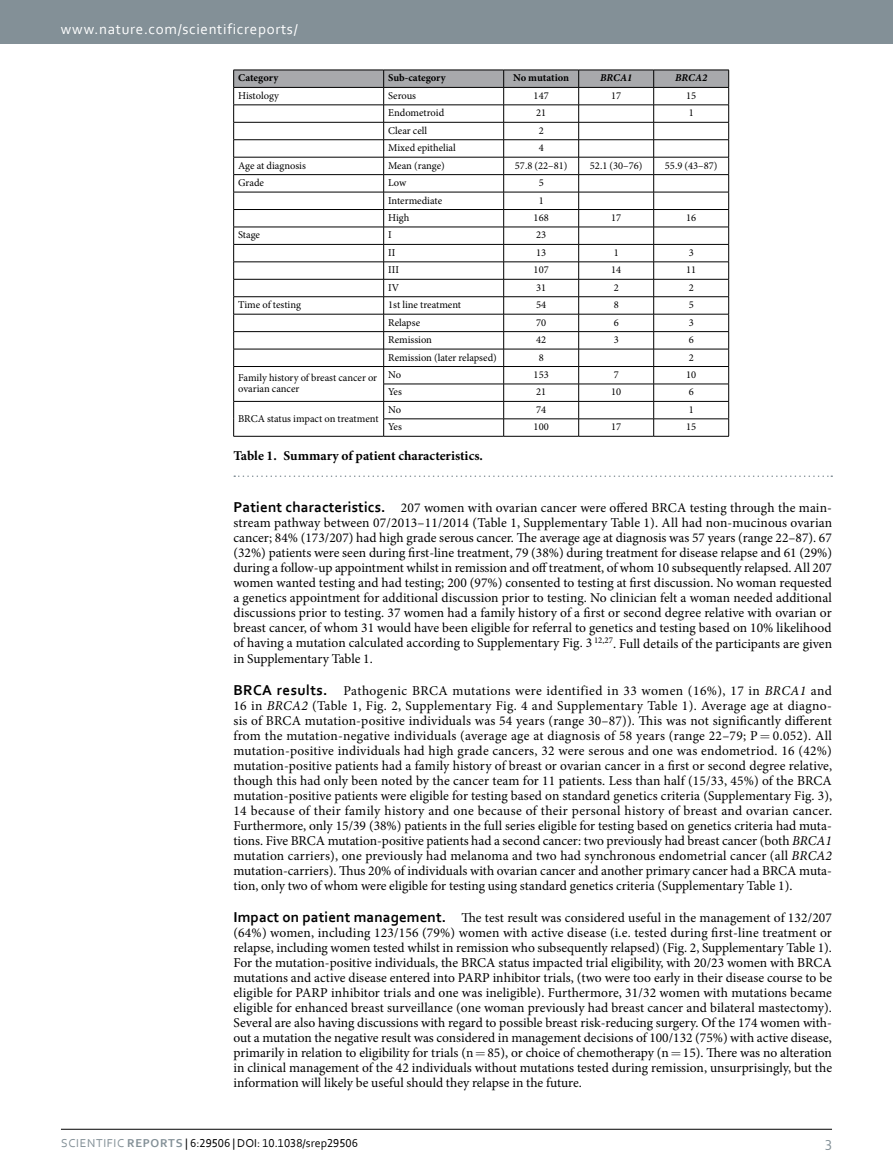
<style>
.page{position:relative;width:893px;height:1174px;background:#fff}
.page>*{position:absolute;margin:0;border:0;box-sizing:border-box;transform-origin:0 0}
.t1{font:15px "Bggrdx Corbel";letter-spacing:.045em;color:#fff}
.t2{font:15px "Gmyghm Corbel";color:#839097}
.t3{font:13.5px/15px "Kpjnlw Minion Pro";color:#000;text-align:justify}
.t4{font:700 13.5px "Ycxpts Minion Pro";color:#000}
.t5{font:12px "Xpdpbh Vdlcvp Spwrkr Rqtqyf Hlwbvt Wvdfjn Corbel";color:#000}
.t6{font:10.5px/11.2px "Kpjnlw Minion Pro";color:#000}
.t7{font:700 10.5px "Ycxpts Minion Pro";letter-spacing:-.005em;color:#000}
.t8{font:italic 700 10.5px "Jnhwjb Minion Pro";color:#000}
.s1{font-family:"Fkqtjk Corbel";font-weight:700;font-size:15px}
.s2{font-family:"Dpwwpp Minion Pro";font-style:italic}
.s3{font-family:"Qlttpk Corbel";color:#839097}
.s4{font-family:"Qdgdkh Corbel";font-weight:700;color:#839097}
</style>
<div class="page">
<div style="left:0;top:0;width:893px;height:43px;background:#839097"></div>
<hr style="left:61px;top:1129px;width:771px;height:1px;background:#000">
<svg style="left:234px;top:475px;width:598px;height:2px"></svg>
<hr style="left:384px;top:436px;width:120px;height:1px;background:#000">
<hr style="left:504px;top:436px;width:75px;height:1px;background:#000">
<hr style="left:579px;top:436px;width:75px;height:1px;background:#000">
<hr style="left:654px;top:436px;width:75px;height:1px;background:#000">
<svg style="left:233px;top:70px;width:496px;height:366px"></svg>
<hr style="left:233px;top:436px;width:151px;height:1px;background:#000">
<p class="t1" style="left:61px;top:19px;width:238px">www.nature.com/scientificreports/</p>
<p class="t7" style="left:238px;top:71px;width:42px">Category</p>
<p class="t7" style="left:388px;top:71px;width:59px">Sub-category</p>
<p class="t7" style="left:513px;top:71px;width:57px">No mutation</p>
<p class="t8" style="left:600px;top:71px;width:34px">BRCA1</p>
<p class="t8" style="left:675px;top:71px;width:34px">BRCA2</p>
<p class="t6" style="left:238px;top:90px;width:42px">Histology</p>
<p class="t6" style="left:388px;top:90px;width:29px">Serous</p>
<p class="t6" style="left:534px;top:90px;width:17px">147</p>
<p class="t6" style="left:611px;top:90px;width:12px">17</p>
<p class="t6" style="left:686px;top:90px;width:12px">15</p>
<p class="t6" style="left:388px;top:107px;width:58px">Endometroid</p>
<p class="t6" style="left:536px;top:107px;width:12px">21</p>
<p class="t6" style="left:689px;top:107px;width:7px">1</p>
<p class="t6" style="left:388px;top:125px;width:40px">Clear cell</p>
<p class="t6" style="left:539px;top:125px;width:7px">2</p>
<p class="t6" style="left:388px;top:142px;width:69px">Mixed epithelial</p>
<p class="t6" style="left:539px;top:142px;width:7px">4</p>
<p class="t6" style="left:238px;top:160px;width:69px">Age at diagnosis</p>
<p class="t6" style="left:388px;top:160px;width:58px">Mean (range)</p>
<p class="t6" style="left:515px;top:160px;width:54px">57.8 (22–81)</p>
<p class="t6" style="left:590px;top:160px;width:54px">52.1 (30–76)</p>
<p class="t6" style="left:665px;top:160px;width:54px">55.9 (43–87)</p>
<p class="t6" style="left:238px;top:177px;width:27px">Grade</p>
<p class="t6" style="left:388px;top:177px;width:20px">Low</p>
<p class="t6" style="left:539px;top:177px;width:7px">5</p>
<p class="t6" style="left:388px;top:195px;width:55px">Intermediate</p>
<p class="t6" style="left:539px;top:195px;width:7px">1</p>
<p class="t6" style="left:388px;top:212px;width:23px">High</p>
<p class="t6" style="left:534px;top:212px;width:17px">168</p>
<p class="t6" style="left:611px;top:212px;width:12px">17</p>
<p class="t6" style="left:686px;top:212px;width:12px">16</p>
<p class="t6" style="left:238px;top:229px;width:23px">Stage</p>
<p class="t6" style="left:388px;top:229px;width:5px">I</p>
<p class="t6" style="left:536px;top:229px;width:12px">23</p>
<p class="t6" style="left:388px;top:247px;width:9px">II</p>
<p class="t6" style="left:536px;top:247px;width:12px">13</p>
<p class="t6" style="left:614px;top:247px;width:7px">1</p>
<p class="t6" style="left:689px;top:247px;width:7px">3</p>
<p class="t6" style="left:388px;top:264px;width:12px">III</p>
<p class="t6" style="left:534px;top:264px;width:17px">107</p>
<p class="t6" style="left:611px;top:264px;width:12px">14</p>
<p class="t6" style="left:686px;top:264px;width:12px">11</p>
<p class="t6" style="left:388px;top:282px;width:12px">IV</p>
<p class="t6" style="left:536px;top:282px;width:12px">31</p>
<p class="t6" style="left:614px;top:282px;width:7px">2</p>
<p class="t6" style="left:689px;top:282px;width:7px">2</p>
<p class="t6" style="left:238px;top:299px;width:64px">Time of testing</p>
<p class="t6" style="left:388px;top:299px;width:74px">1st line treatment</p>
<p class="t6" style="left:536px;top:299px;width:12px">54</p>
<p class="t6" style="left:614px;top:299px;width:7px">8</p>
<p class="t6" style="left:689px;top:299px;width:7px">5</p>
<p class="t6" style="left:388px;top:317px;width:33px">Relapse</p>
<p class="t6" style="left:536px;top:317px;width:12px">70</p>
<p class="t6" style="left:614px;top:317px;width:7px">6</p>
<p class="t6" style="left:689px;top:317px;width:7px">3</p>
<p class="t6" style="left:388px;top:334px;width:45px">Remission</p>
<p class="t6" style="left:536px;top:334px;width:12px">42</p>
<p class="t6" style="left:614px;top:334px;width:7px">3</p>
<p class="t6" style="left:689px;top:334px;width:7px">6</p>
<p class="t6" style="left:388px;top:351px;width:110px">Remission (later relapsed)</p>
<p class="t6" style="left:539px;top:351px;width:7px">8</p>
<p class="t6" style="left:689px;top:351px;width:7px">2</p>
<p class="t6" style="left:238px;top:372px;width:141px">Family history of breast cancer or ovarian cancer</p>
<p class="t6" style="left:388px;top:369px;width:14px">No</p>
<p class="t6" style="left:534px;top:369px;width:17px">153</p>
<p class="t6" style="left:614px;top:369px;width:7px">7</p>
<p class="t6" style="left:686px;top:369px;width:12px">10</p>
<p class="t6" style="left:388px;top:386px;width:15px">Yes</p>
<p class="t6" style="left:536px;top:386px;width:12px">21</p>
<p class="t6" style="left:611px;top:386px;width:12px">10</p>
<p class="t6" style="left:689px;top:386px;width:7px">6</p>
<p class="t6" style="left:238px;top:413px;width:142px">BRCA status impact on treatment</p>
<p class="t6" style="left:388px;top:404px;width:14px">No</p>
<p class="t6" style="left:536px;top:404px;width:12px">74</p>
<p class="t6" style="left:689px;top:404px;width:7px">1</p>
<p class="t6" style="left:388px;top:421px;width:15px">Yes</p>
<p class="t6" style="left:534px;top:421px;width:17px">100</p>
<p class="t6" style="left:611px;top:421px;width:12px">17</p>
<p class="t6" style="left:686px;top:421px;width:12px">15</p>
<p class="t4" style="left:233px;top:446px;width:251px">Table 1. Summary of patient characteristics.</p>
<p class="t3" style="left:233px;top:501px;width:600px"><span class="s1">Patient characteristics.</span> 207 women with ovarian cancer were offered BRCA testing through the main&shy;stream pathway between 07/2013–11/2014 (Table 1, Supplementary Table 1). All had non-mucinous ovarian cancer; 84% (173/207) had high grade serous cancer. The average age at diagnosis was 57 years (range 22–87). 67 (32%) patients were seen during first-line treatment, 79 (38%) during treatment for disease relapse and 61 (29%) during a follow-up appointment whilst in remission and off treatment, of whom 10 subsequently relapsed. All 207 women wanted testing and had testing; 200 (97%) consented to testing at first discussion. No woman requested a genetics appointment for additional discussion prior to testing. No clinician felt a woman needed additional discussions prior to testing. 37 women had a family history of a first or second degree relative with ovarian or breast cancer, of whom 31 would have been eligible for referral to genetics and testing based on 10% likelihood of having a mutation calculated according to Supplementary Fig. 3 <sup>12,27</sup>. Full details of the participants are given in Supplementary Table 1.</p>
<p class="t3" style="left:233px;top:683px;width:600px"><span class="s1">BRCA results.</span> Pathogenic BRCA mutations were identified in 33 women (16%), 17 in <span class="s2">BRCA1</span> and 16 in <span class="s2">BRCA2</span> (Table 1, Fig. 2, Supplementary Fig. 4 and Supplementary Table 1). Average age at diagno&shy;sis of BRCA mutation-positive individuals was 54 years (range 30–87)). This was not significantly different from the mutation-negative individuals (average age at diagnosis of 58 years (range 22–79; P 0.052). All mutation-positive individuals had high grade cancers, 32 were serous and one was endometriod. 16 (42%) mutation-positive patients had a family history of breast or ovarian cancer in a first or second degree relative, though this had only been noted by the cancer team for 11 patients. Less than half (15/33, 45%) of the BRCA mutation-positive patients were eligible for testing based on standard genetics criteria (Supplementary Fig. 3), 14 because of their family history and one because of their personal history of breast and ovarian cancer.<br>Furthermore, only 15/39 (38%) patients in the full series eligible for testing based on genetics criteria had muta&shy;tions. Five BRCA mutation-positive patients had a second cancer: two previously had breast cancer (both <span class="s2">BRCA1 </span>mutation carriers), one previously had melanoma and two had synchronous endometrial cancer (all <span class="s2">BRCA2 </span>mutation-carriers). Thus 20% of individuals with ovarian cancer and another primary cancer had a BRCA muta&shy;tion, only two of whom were eligible for testing using standard genetics criteria (Supplementary Table 1).</p>
<p class="t3" style="left:233px;top:909px;width:600px"><span class="s1">Impact on patient management.</span> The test result was considered useful in the management of 132/207 (64%) women, including 123/156 (79%) women with active disease (i.e. tested during first-line treatment or relapse, including women tested whilst in remission who subsequently relapsed) (Fig. 2, Supplementary Table 1).<br>For the mutation-positive individuals, the BRCA status impacted trial eligibility, with 20/23 women with BRCA mutations and active disease entered into PARP inhibitor trials, (two were too early in their disease course to be eligible for PARP inhibitor trials and one was ineligible). Furthermore, 31/32 women with mutations became eligible for enhanced breast surveillance (one woman previously had breast cancer and bilateral mastectomy).<br>Several are also having discussions with regard to possible breast risk-reducing surgery. Of the 174 women with&shy;out a mutation the negative result was considered in management decisions of 100/132 (75%) with active disease, primarily in relation to eligibility for trials (n 85), or choice of chemotherapy (n 15). There was no alteration in clinical management of the 42 individuals without mutations tested during remission, unsurprisingly, but the information will likely be useful should they relapse in the future.</p>
<p class="t5" style="left:61px;top:1135px;width:298px"><span class="s3">SCIENTIFIC</span> <span class="s4">REPORTS</span> | 6:29506 | DOI: 10.1038/srep29506</p>
<p class="t2" style="left:825px;top:1132px;width:8px">3</p>
</div>
